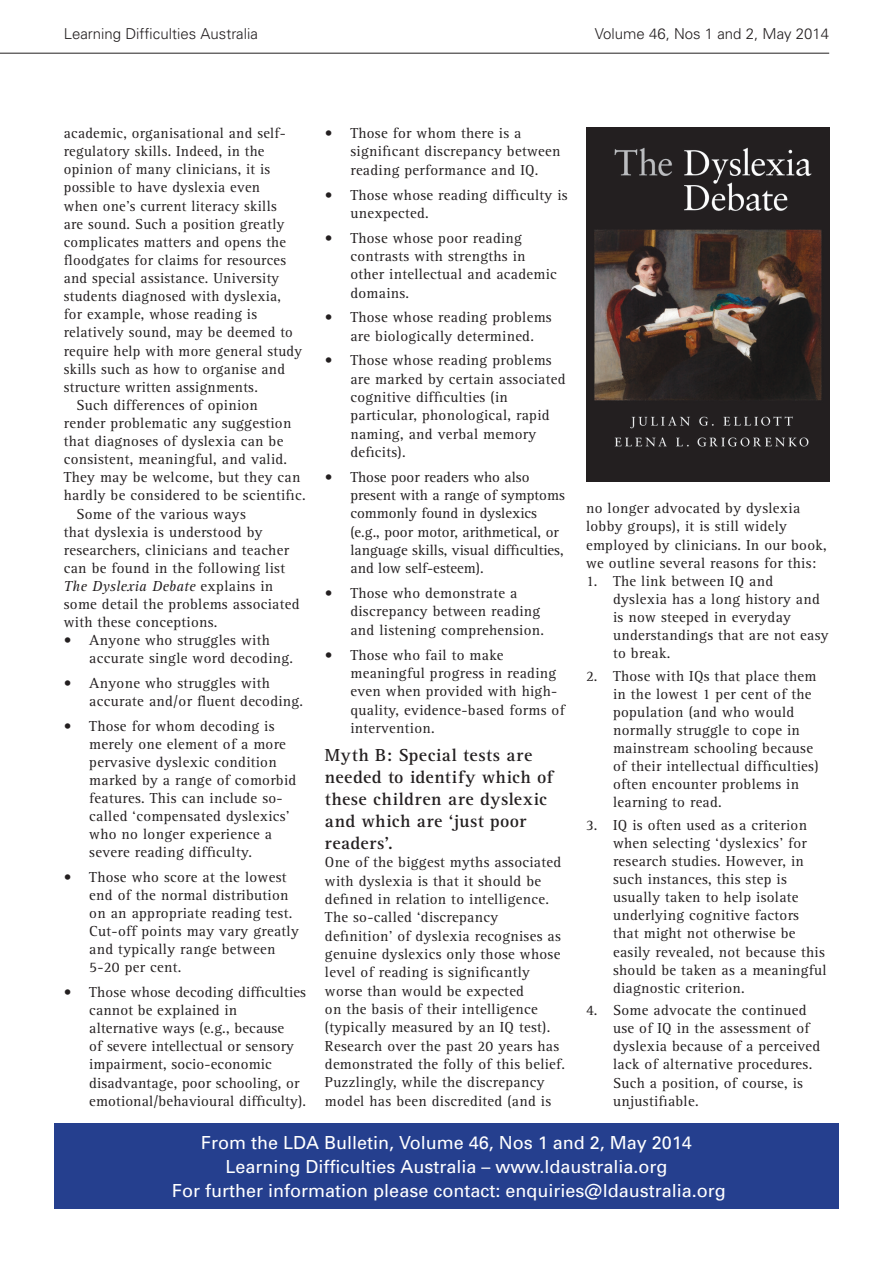
<style>
.page{position:relative;width:893px;height:1263px;background:#fff}
.page>*{position:absolute;margin:0;border:0;box-sizing:border-box;transform-origin:0 0}
.t1{font:18px/23.7px "Univers";color:#fff;text-align:center}
.SUBHEAD-1{font:700 18px/21.9px "Rotis Serif";letter-spacing:.03em;color:#231f20}
.BODY-COPY{font:15px/18.1px "Rotis Serif";letter-spacing:.02em;color:#231f20}
.BODY-COPY-2{font:15px/18.3px "Rotis Serif";color:#231f20}
.t2{font:300 15px "Univers";color:#231f20}
.s1{font-style:italic}
</style>
<div class="page">
<div style="left:54px;top:1123px;width:785px;height:86px;background:#253f8e"></div>
<hr style="left:0;top:53px;width:829px;height:1px;background:#231f20">
<img style="left:586px;top:128px;width:243px;height:354px">
<p class="t2" style="left:64px;top:25px;width:196px">Learning Difficulties Australia</p>
<p class="t2" style="left:595px;top:25px;width:236px">Volume 46, Nos 1 and 2, May 2014</p>
<p class="BODY-COPY" style="left:64px;top:124px;width:240px">academic, organisational and self&shy;regulatory skills. Indeed, in the opinion of many clinicians, it is possible to have dyslexia even<br>when one’s current literacy skills<br>are sound. Such a position greatly complicates matters and opens the floodgates for claims for resources and special assistance. University students diagnosed with dyslexia, for example, whose reading is relatively sound, may be deemed to require help with more general study skills such as how to organise and structure written assignments.</p>
<p class="BODY-COPY" style="left:64px;top:396px;width:243px;text-indent:13px">Such differences of opinion<br>render problematic any suggestion that diagnoses of dyslexia can be consistent, meaningful, and valid.<br>They may be welcome, but they can hardly be considered to be scientific.</p>
<p class="BODY-COPY" style="left:64px;top:505px;width:237px;text-indent:13px">Some of the various ways<br>that dyslexia is understood by researchers, clinicians and teacher can be found in the following list<br><span class="s1">The Dyslexia Debate</span> explains in some detail the problems associated with these conceptions.</p>
<p class="BODY-COPY" style="left:89px;top:632px;width:205px;text-indent:-26px">• Anyone who struggles with accurate single word decoding.</p>
<p class="BODY-COPY" style="left:89px;top:674px;width:215px;text-indent:-26px">• Anyone who struggles with accurate and/or fluent decoding.</p>
<p class="BODY-COPY" style="left:89px;top:717px;width:208px;text-indent:-26px">• Those for whom decoding is merely one element of a more pervasive dyslexic condition marked by a range of comorbid features. This can include so&shy;called ‘compensated dyslexics’ who no longer experience a severe reading difficulty.</p>
<p class="BODY-COPY" style="left:89px;top:868px;width:211px;text-indent:-26px">• Those who score at the lowest end of the normal distribution on an appropriate reading test.<br>Cut-off points may vary greatly and typically range between<br>5-20 per cent.</p>
<p class="BODY-COPY" style="left:89px;top:983px;width:218px;text-indent:-26px">• Those whose decoding difficulties cannot be explained in alternative ways (e.g., because<br>of severe intellectual or sensory impairment, socio-economic disadvantage, poor schooling, or emotional/behavioural difficulty).</p>
<p class="BODY-COPY" style="left:350px;top:124px;width:212px;text-indent:-26px">• Those for whom there is a significant discrepancy between reading performance and IQ.</p>
<p class="BODY-COPY" style="left:350px;top:186px;width:219px;text-indent:-26px">• Those whose reading difficulty is unexpected.</p>
<p class="BODY-COPY" style="left:350px;top:229px;width:208px;text-indent:-26px">• Those whose poor reading contrasts with strengths in other intellectual and academic domains.</p>
<p class="BODY-COPY" style="left:325px;top:309px;width:228px;text-align:center">• Those whose reading problems are biologically determined.</p>
<p class="BODY-COPY" style="left:350px;top:352px;width:217px;text-indent:-26px">• Those whose reading problems are marked by certain associated cognitive difficulties (in particular, phonological, rapid naming, and verbal memory deficits).</p>
<p class="BODY-COPY-2" style="left:350px;top:468px;width:216px;text-indent:-26px">• Those poor readers who also present with a range of symptoms commonly found in dyslexics (e.g., poor motor, arithmetical, or language skills, visual difficulties, and low self-esteem).</p>
<p class="BODY-COPY" style="left:350px;top:584px;width:195px;text-indent:-26px">• Those who demonstrate a discrepancy between reading and listening comprehension.</p>
<p class="BODY-COPY" style="left:350px;top:646px;width:216px;text-indent:-26px">• Those who fail to make meaningful progress in reading even when provided with high&shy;quality, evidence-based forms of intervention.</p>
<p class="SUBHEAD-1" style="left:325px;top:745px;width:229px">Myth B: Special tests are needed to identify which of these children are dyslexic and which are ‘just poor readers’.</p>
<p class="BODY-COPY" style="left:325px;top:853px;width:242px">One of the biggest myths associated with dyslexia is that it should be defined in relation to intelligence.<br>The so-called ‘discrepancy definition’ of dyslexia recognises as genuine dyslexics only those whose level of reading is significantly worse than would be expected<br>on the basis of their intelligence (typically measured by an IQ test).<br>Research over the past 20 years has demonstrated the folly of this belief.<br>Puzzlingly, while the discrepancy model has been discredited (and is</p>
<p class="BODY-COPY" style="left:586px;top:500px;width:242px">no longer advocated by dyslexia lobby groups), it is still widely employed by clinicians. In our book, we outline several reasons for this:</p>
<p class="BODY-COPY" style="left:613px;top:572px;width:217px;text-indent:-27px">1. The link between IQ and dyslexia has a long history and is now steeped in everyday understandings that are not easy to break.</p>
<p class="BODY-COPY" style="left:613px;top:667px;width:207px;text-indent:-27px">2. Those with IQs that place them in the lowest 1 per cent of the population (and who would normally struggle to cope in mainstream schooling because of their intellectual difficulties) often encounter problems in learning to read.</p>
<p class="BODY-COPY" style="left:613px;top:816px;width:215px;text-indent:-27px">3. IQ is often used as a criterion when selecting ‘dyslexics’ for research studies. However, in such instances, this step is usually taken to help isolate underlying cognitive factors that might not otherwise be easily revealed, not because this should be taken as a meaningful diagnostic criterion.</p>
<p class="BODY-COPY" style="left:613px;top:1001px;width:209px;text-indent:-27px">4. Some advocate the continued use of IQ in the assessment of dyslexia because of a perceived lack of alternative procedures.<br>Such a position, of course, is unjustifiable.</p>
<p class="t1" style="left:172px;top:1131px;width:555px">From the LDA Bulletin, Volume 46, Nos 1 and 2, May 2014<br>Learning Difficulties Australia – www.ldaustralia.org<br>For further information please contact: enquiries@ldaustralia.org</p>
</div>
